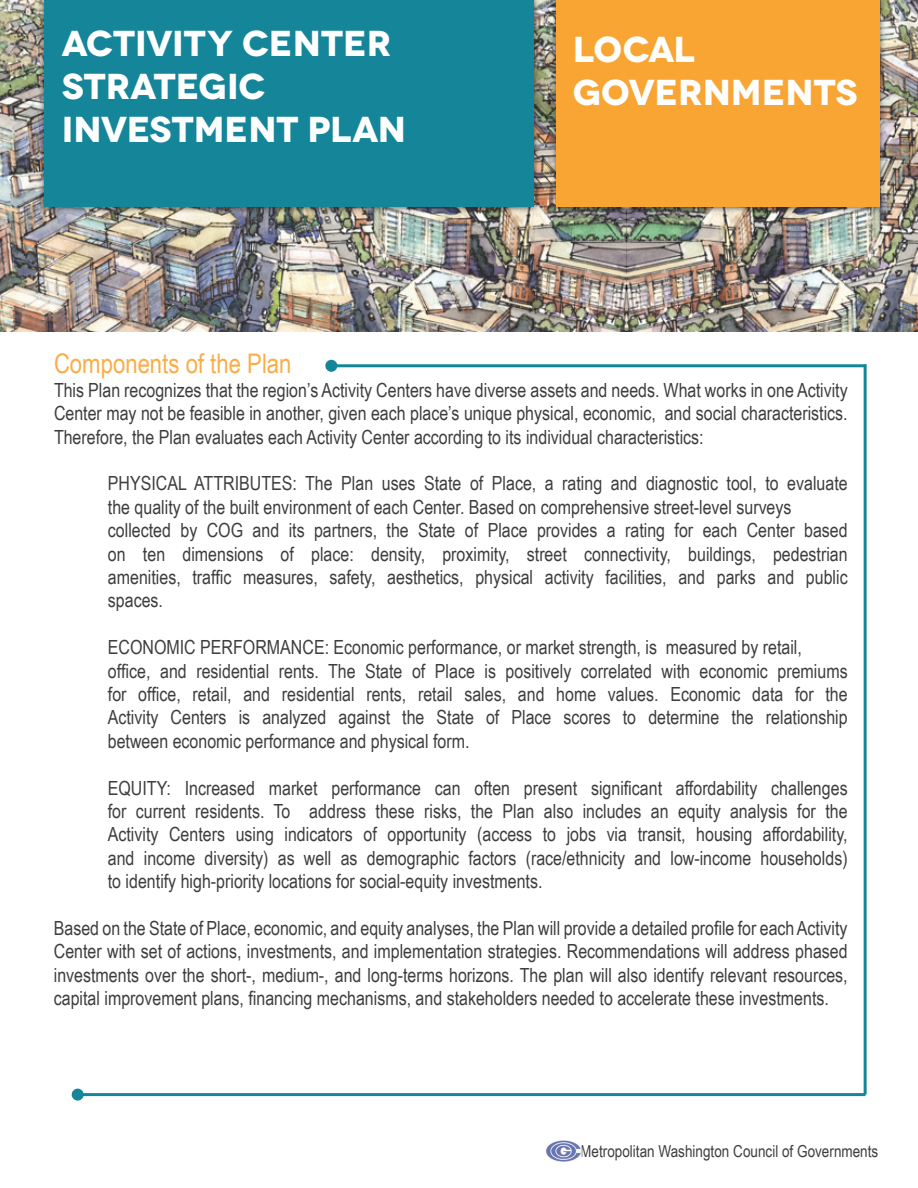
<style>
.page{position:relative;width:918px;height:1188px;background:#fff}
.page>*{position:absolute;margin:0;border:0;box-sizing:border-box;transform-origin:0 0}
.t1{font:700 36px/43.2px "Novecentowide";color:#fff}
.t2{font:27px "Arial Narrow";color:#faad47}
.t3{font:19.5px/23.4px "Arial Narrow";color:#3e3e3f;text-align:justify}
.t4{font:16.5px "Arial Narrow";color:#3e3e3f}
</style>
<div class="page">
<img style="left:0;top:0;width:918px;height:331px">
<div style="left:38px;top:0;width:503px;height:214px;background:#231f20;opacity:.75"></div>
<div style="left:44px;top:0;width:490px;height:207px;background:#158699"></div>
<div style="left:550px;top:0;width:337px;height:214px;background:#231f20;opacity:.75"></div>
<div style="left:557px;top:0;width:323px;height:207px;background:#f9a534"></div>
<img style="left:546px;top:1140px;width:35px;height:22px">
<hr style="left:331px;top:364px;width:533px;height:3px;background:#158699">
<div style="left:325px;top:360px;width:12px;height:12px;background:#158699;border-radius:50%"></div>
<hr style="left:78px;top:1093px;width:788px;height:3px;background:#158699">
<div style="left:72px;top:1089px;width:12px;height:12px;background:#158699;border-radius:50%"></div>
<hr style="left:864px;top:364px;width:3px;height:731px;background:#158699">
<h1 class="t1" style="left:62px;top:22px;width:346px">ACTIVITY CENTER<br>STRATEGIC<br>INVESTMENT PLAN</h1>
<h1 class="t1" style="left:573px;top:28px;width:287px">LOCAL<br>GOVERNMENTS</h1>
<h2 class="t2" style="left:54px;top:344px;width:239px">Components of the Plan</h2>
<p class="t3" style="left:54px;top:377px;width:795px">This Plan recognizes that the region’s Activity Centers have diverse assets and needs. What works in one Activity Center may not be feasible in another, given each place’s unique physical, economic, and social characteristics.<br>Therefore, the Plan evaluates each Activity Center according to its individual characteristics:</p>
<p class="t3" style="left:108px;top:471px;width:741px;text-align:left">PHYSICAL ATTRIBUTES: The Plan uses State of Place, a rating and diagnostic tool, to evaluate the quality of the built environment of each Center. Based on comprehensive street-level surveys collected by COG and its partners, the State of Place provides a rating for each Center based on ten dimensions of place: density, proximity, street connectivity, buildings, pedestrian amenities, traffic measures, safety, aesthetics, physical activity facilities, and parks and public spaces.</p>
<p class="t3" style="left:108px;top:635px;width:741px;text-align:left">ECONOMIC PERFORMANCE: Economic performance, or market strength, is measured by retail, office, and residential rents. The State of Place is positively correlated with economic premiums for office, retail, and residential rents, retail sales, and home values. Economic data for the Activity Centers is analyzed against the State of Place scores to determine the relationship between economic performance and physical form.</p>
<p class="t3" style="left:108px;top:775px;width:741px">EQUITY: Increased market performance can often present significant affordability challenges for current residents. To address these risks, the Plan also includes an equity analysis for the Activity Centers using indicators of opportunity (access to jobs via transit, housing affordability, and income diversity) as well as demographic factors (race/ethnicity and low-income households) to identify high-priority locations for social-equity investments.</p>
<p class="t3" style="left:54px;top:916px;width:795px">Based on the State of Place, economic, and equity analyses, the Plan will provide a detailed profile for each Activity Center with set of actions, investments, and implementation strategies. Recommendations will address phased investments over the short-, medium-, and long-terms horizons. The plan will also identify relevant resources, capital improvement plans, financing mechanisms, and stakeholders needed to accelerate these investments.</p>
<p class="t4" style="left:580px;top:1139px;width:300px">Metropolitan Washington Council of Governments</p>
</div>
